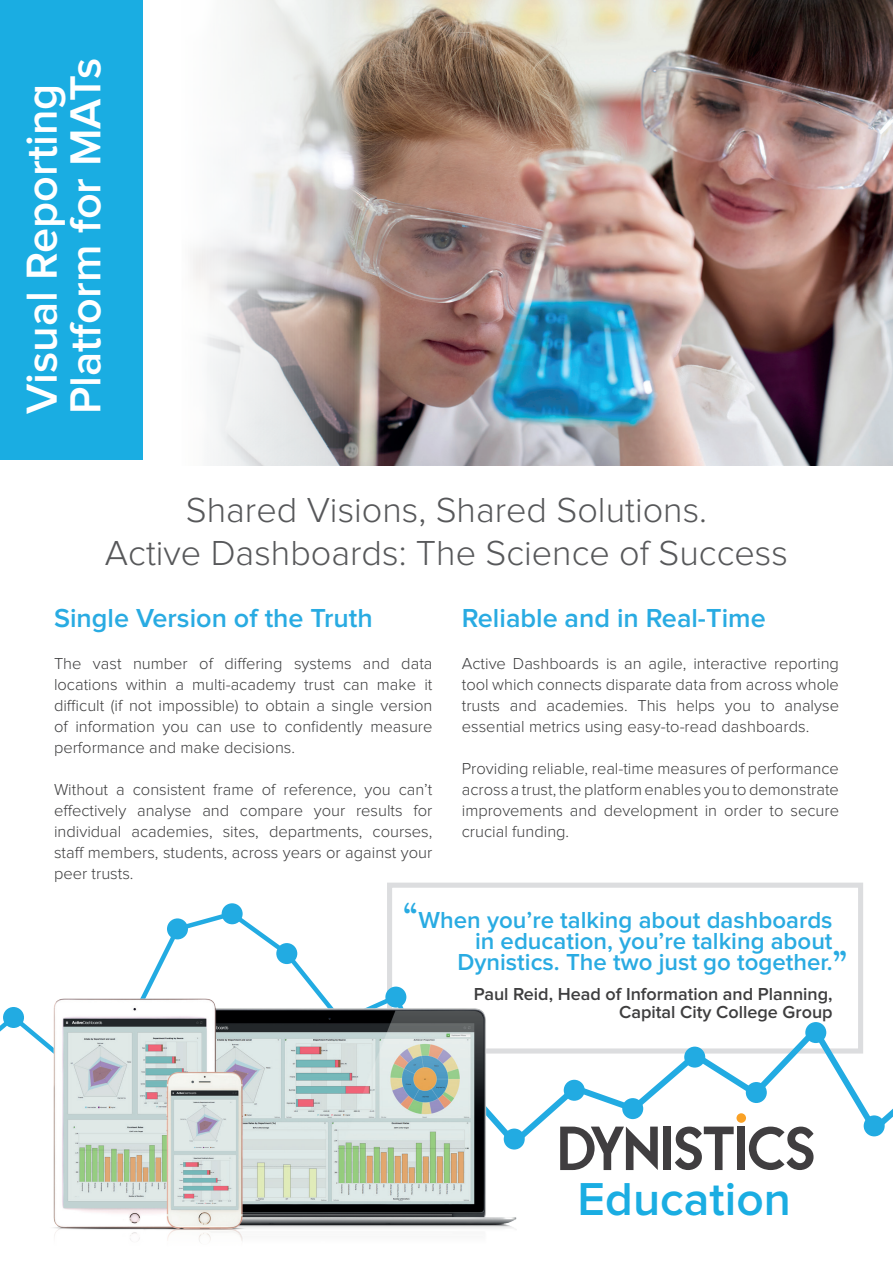
<style>
.page{position:relative;width:893px;height:1263px;background:#fff}
.page>*{position:absolute;margin:0;border:0;box-sizing:border-box;transform-origin:0 0}
.t1{font:600 47.85px "Proxima Nova";color:#1aade2}
.t2{font:600 45px/43.5px "Proxima Nova";color:#fff}
.t3{font:300 36px/43.5px "Proxima Nova";color:#57585a;text-align:center}
.t4{font:36px "American Typewriter";color:#29abe2}
.t5{font:600 27px "Proxima Nova";color:#29abe2}
.t6{font:600 24px/21px "Proxima Nova";color:#29abe2;text-align:right}
.t7{font:600 18px/18px "Proxima Nova";color:#3e3e3f;text-align:right}
.t8{font:300 16.5px/21px "Proxima Nova";color:#3e3e3f;text-align:justify}
</style>
<div class="page">
<img style="left:192px;top:0;width:701px;height:466px">
<svg style="left:387px;top:882px;width:476px;height:140px"></svg>
<div style="left:0;top:0;width:143px;height:459px;background:#1aade2"></div>
<svg style="left:0;top:911px;width:423px;height:140px"></svg>
<div style="left:3px;top:1007px;width:21px;height:21px;background:#22abe2;border-radius:50%"></div>
<div style="left:167px;top:918px;width:21px;height:21px;background:#22abe2;border-radius:50%"></div>
<div style="left:222px;top:903px;width:21px;height:21px;background:#22abe2;border-radius:50%"></div>
<div style="left:276px;top:943px;width:21px;height:21px;background:#22abe2;border-radius:50%"></div>
<svg style="left:385px;top:986px;width:21px;height:21px"></svg>
<svg style="left:519px;top:1022px;width:374px;height:148px"></svg>
<img style="left:50px;top:993px;width:469px;height:249px">
<h2 class="t2" style="left:21px;top:414px;width:358px;rotate:-90deg">Visual Reporting<br>Platform for MATs</h2>
<h3 class="t3" style="left:105px;top:488px;width:684px">Shared Visions, Shared Solutions.<br>Active Dashboards: The Science of Success</h3>
<h3 class="t5" style="left:54px;top:603px;width:320px">Single Version of the Truth</h3>
<p class="t8" style="left:54px;top:653px;width:380px">The vast number of differing systems and data locations within a multi-academy trust can make it difficult (if not impossible) to obtain a single version of information you can use to confidently measure performance and make decisions.</p>
<p class="t8" style="left:54px;top:779px;width:380px">Without a consistent frame of reference, you can’t effectively analyse and compare your results for individual academies, sites, departments, courses, staff members, students, across years or against your peer trusts.</p>
<h3 class="t6" style="left:419px;top:910px;width:415px">When you’re talking about dashboards in education, you’re talking about<br>Dynistics. The two just go together.</h3>
<p class="t7" style="left:474px;top:985px;width:360px">Paul Reid, Head of Information and Planning,<br>Capital City College Group</p>
<h3 class="t5" style="left:462px;top:603px;width:305px">Reliable and in Real-Time</h3>
<p class="t8" style="left:462px;top:653px;width:379px">Active Dashboards is an agile, interactive reporting tool which connects disparate data from across whole trusts and academies. This helps you to analyse essential metrics using easy-to-read dashboards.</p>
<p class="t8" style="left:462px;top:758px;width:379px">Providing reliable, real-time measures of performance across a trust, the platform enables you to demonstrate improvements and development in order to secure crucial funding.</p>
<h3 class="t4" style="left:403px;top:889px;width:17px">“</h3>
<h3 class="t4" style="left:832px;top:936px;width:17px">”</h3>
<h1 class="t1" style="left:578px;top:1171px;width:215px">Education</h1>
</div>
